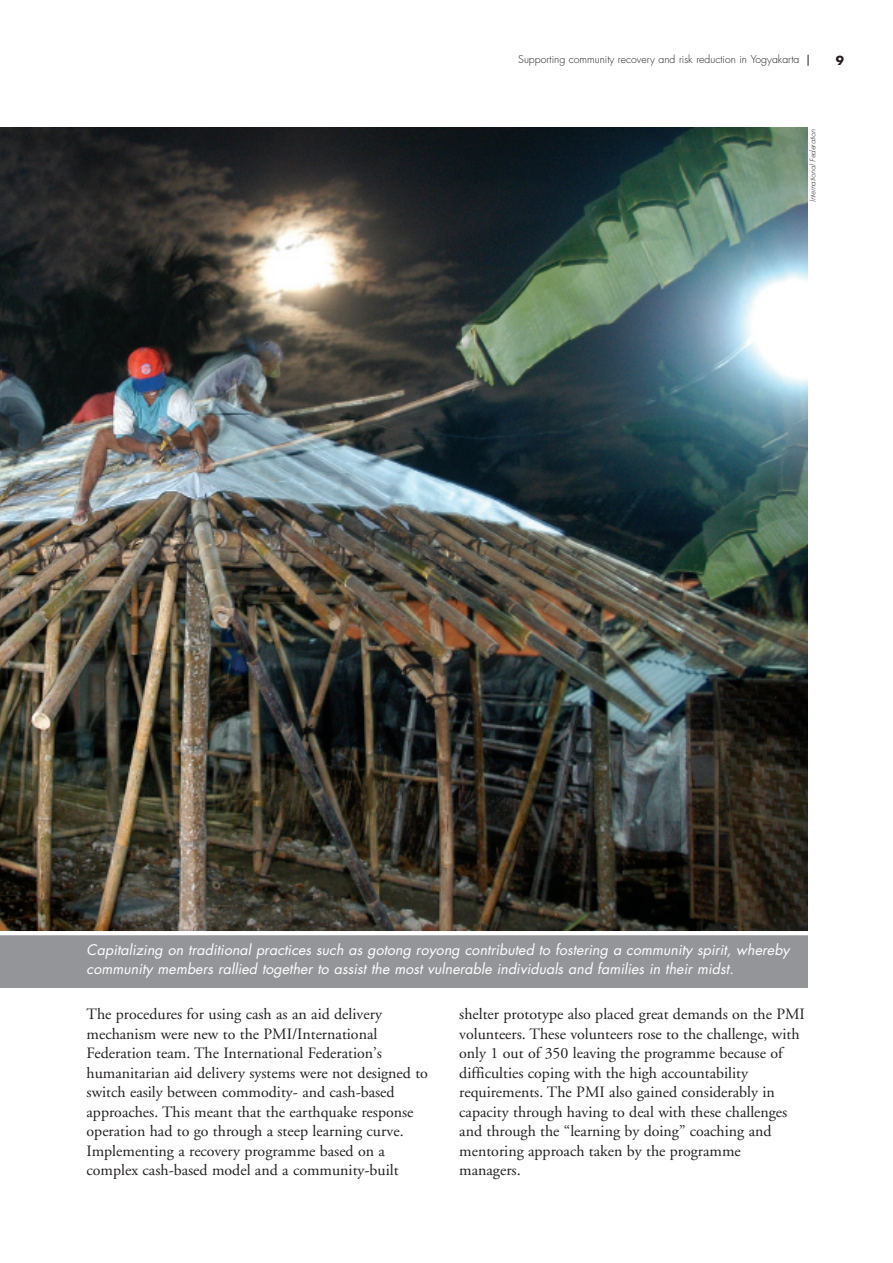
<style>
.page{position:relative;width:893px;height:1263px;background:#fff}
.page>*{position:absolute;margin:0;border:0;box-sizing:border-box;transform-origin:0 0}
.t1{font:15.75px/19.5px "Adobe Garamond";color:#231f20}
.t2{font:italic 14.25px/18.8px "Futura";letter-spacing:.005em;color:#fff}
.t3{font:700 12px "Futura";color:#231f20}
.t4{font:300 10.5px "Futura";color:#231f20}
.t5{font:italic 300 7.5px "Futura";letter-spacing:.005em;color:#231f20}
</style>
<div class="page">
<img style="left:0;top:128px;width:808px;height:803px">
<div style="left:0;top:933px;width:808px;height:55px;background:#939598"></div>
<hr style="left:0;top:931px;width:808px;height:4px;background:#fff">
<p class="t4" style="left:518px;top:55px;width:283px">Supporting community recovery and risk reduction in Yogyakarta</p>
<p class="t3" style="left:836px;top:55px;width:10px">9</p>
<p class="t5" style="left:809px;top:202px;width:74px;rotate:-90deg">International Federation</p>
<p class="t2" style="left:87px;top:942px;width:705px">Capitalizing on traditional practices such as gotong royong contributed to fostering a community spirit, whereby community members rallied together to assist the most vulnerable individuals and families in their midst.</p>
<p class="t1" style="left:87px;top:1006px;width:343px">The procedures for using cash as an aid delivery mechanism were new to the PMI/International Federation team. The International Federation’s humanitarian aid delivery systems were not designed to switch easily between commodity- and cash-based approaches. This meant that the earthquake response operation had to go through a steep learning curve.<br>Implementing a recovery programme based on a complex cash-based model and a community-built</p>
<p class="t1" style="left:459px;top:1006px;width:347px">shelter prototype also placed great demands on the PMI volunteers. These volunteers rose to the challenge, with only 1 out of 350 leaving the programme because of difficulties coping with the high accountability requirements. The PMI also gained considerably in capacity through having to deal with these challenges and through the “learning by doing” coaching and mentoring approach taken by the programme managers.</p>
</div>
